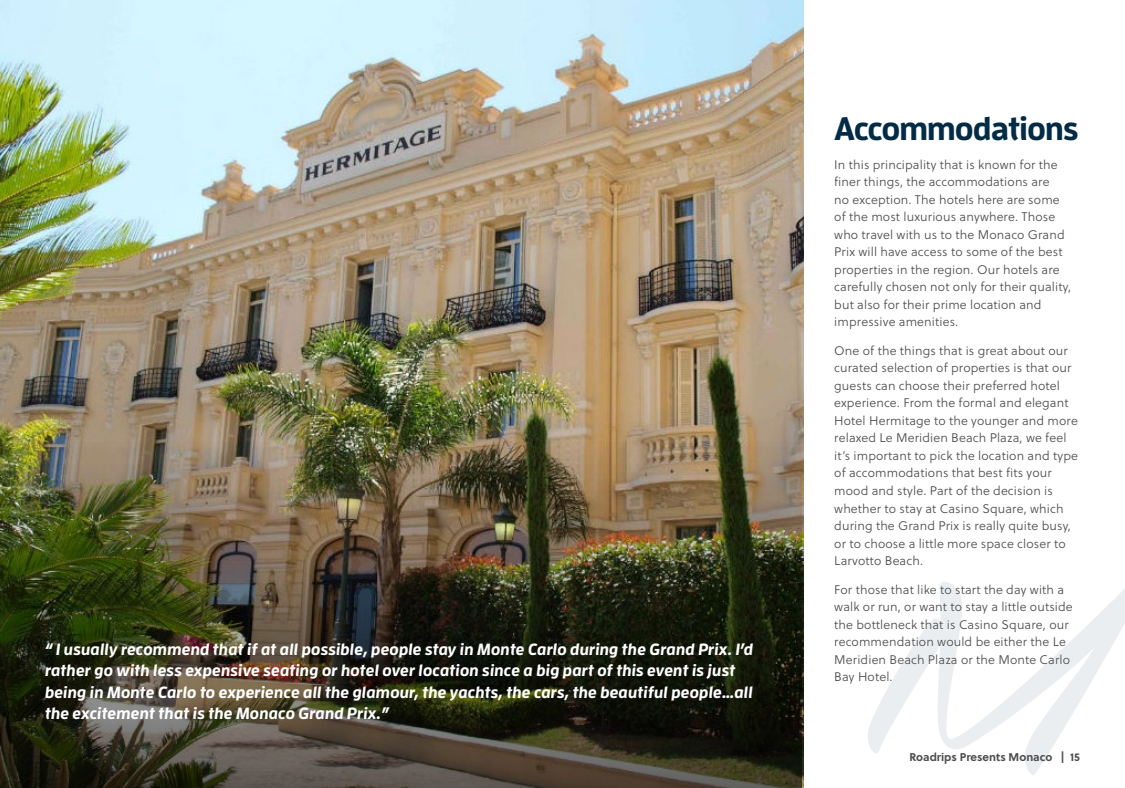
<style>
.page{position:relative;width:1125px;height:788px;background:#fff}
.page>*{position:absolute;margin:0;border:0;box-sizing:border-box;transform-origin:0 0}
.t1{font:700 32.5px "Enzo OT";letter-spacing:-.03em;color:#042b46}
.t2{font:italic 700 16.25px/21.2px "Enzo OT";color:#fff}
.t3{font:12.5px/17.5px "Soleil Lt";letter-spacing:.01em;color:#4d4d4f}
.t4{font:700 11.25px "Soleil";color:#4d4d4f}
</style>
<div class="page">
<img style="left:0;top:0;width:804px;height:788px">
<img style="left:0;top:442px;width:802px;height:346px">
<p class="t2" style="left:45px;top:638px;width:710px">“ I usually recommend that if at all possible, people stay in Monte Carlo during the Grand Prix. I’d rather go with less expensive seating or hotel over location since a big part of this event is just being in Monte Carlo to experience all the glamour, the yachts, the cars, the beautiful people…all the excitement that is the Monaco Grand Prix.”</p>
<h1 class="t1" style="left:834px;top:108px;width:246px">Accommodations</h1>
<p class="t3" style="left:834px;top:155px;width:238px">In this principality that is known for the finer things, the accommodations are<br>no exception. The hotels here are some of the most luxurious anywhere. Those who travel with us to the Monaco Grand Prix will have access to some of the best properties in the region. Our hotels are carefully chosen not only for their quality, but also for their prime location and impressive amenities.</p>
<p class="t3" style="left:834px;top:341px;width:245px">One of the things that is great about our curated selection of properties is that our guests can choose their preferred hotel experience. From the formal and elegant Hotel Hermitage to the younger and more relaxed Le Meridien Beach Plaza, we feel it’s important to pick the location and type of accommodations that best fits your mood and style. Part of the decision is whether to stay at Casino Square, which during the Grand Prix is really quite busy, or to choose a little more space closer to Larvotto Beach.</p>
<p class="t3" style="left:834px;top:580px;width:240px">For those that like to start the day with a walk or run, or want to stay a little outside the bottleneck that is Casino Square, our recommendation would be either the Le Meridien Beach Plaza or the Monte Carlo Bay Hotel.</p>
<p class="t4" style="left:910px;top:748px;width:172px">Roadrips Presents Monaco | 15</p>
</div>
